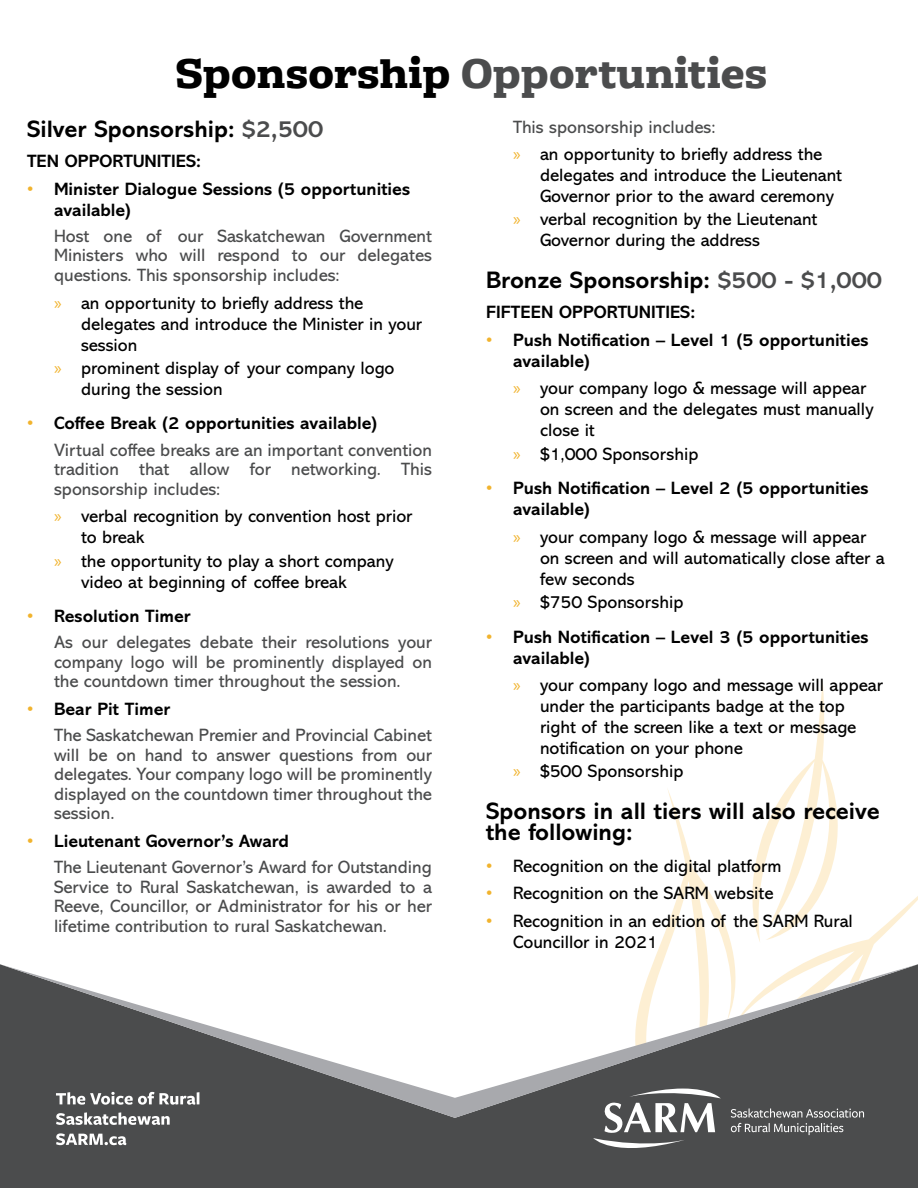
<style>
.page{position:relative;width:918px;height:1188px;background:#fff}
.page>*{position:absolute;margin:0;border:0;box-sizing:border-box;transform-origin:0 0}
.t1{font:900 45.9px "Freight Macro Pro";color:#4b4c4d}
.Body_Header{font:700 24px/21px "Abadi MT Pro";color:#000}
.t2{font:18px/21px "Abadi MT Pro";color:#000}
.Grey_Text{font:18px/19.5px "Abadi MT Pro";color:#4b4c4d;text-align:justify}
.Body_Header_II{font:700 18px/21px "Abadi MT Pro";color:#000}
.s1{color:#000}
.s2{color:#4b4c4d}
.s3{color:#f1b32d}
.s4{font-family:"Myriad Pro";color:#f1b32d}
</style>
<div class="page">
<svg style="left:653px;top:681px;width:265px;height:283px"></svg>
<div style="left:0;top:1118px;width:918px;height:70px;background:#4b4c4d"></div>
<svg style="left:0;top:964px;width:918px;height:154px"></svg>
<svg style="left:593px;top:1087px;width:271px;height:72px;background:#636465"></svg>
<svg style="left:56px;top:1133px;width:70px;height:12px"></svg>
<svg style="left:56px;top:1112px;width:114px;height:13px"></svg>
<svg style="left:56px;top:1092px;width:143px;height:13px"></svg>
<p class="t1" style="left:175px;top:41px;width:594px"><span class="s1">Sponsorship</span> Opportunities</p>
<p class="Body_Header" style="left:27px;top:118px;width:298px">Silver Sponsorship: <span class="s2">$2,500</span></p>
<p class="Body_Header_II" style="left:27px;top:151px;width:176px">TEN OPPORTUNITIES:</p>
<p class="Body_Header_II" style="left:54px;top:178px;width:358px;text-indent:-27px"><span class="s3">•</span> Minister Dialogue Sessions (5 opportunities available)</p>
<p class="Grey_Text" style="left:54px;top:226px;width:380px">Host one of our Saskatchewan Government Ministers who will respond to our delegates questions. This sponsorship includes:</p>
<p class="t2" style="left:81px;top:292px;width:343px;text-indent:-27px"><span class="s4">»</span> an opportunity to briefly address the delegates and introduce the Minister in your session</p>
<p class="t2" style="left:81px;top:358px;width:315px;text-indent:-27px"><span class="s4">»</span> prominent display of your company logo during the session</p>
<p class="Body_Header_II" style="left:27px;top:413px;width:352px"><span class="s3">•</span> Coffee Break (2 opportunities available)</p>
<p class="Grey_Text" style="left:54px;top:440px;width:379px">Virtual coffee breaks are an important convention tradition that allow for networking. This sponsorship includes:</p>
<p class="t2" style="left:81px;top:506px;width:333px;text-indent:-27px"><span class="s4">»</span> verbal recognition by convention host prior to break</p>
<p class="t2" style="left:81px;top:550px;width:314px;text-indent:-27px"><span class="s4">»</span> the opportunity to play a short company video at beginning of coffee break</p>
<p class="Body_Header_II" style="left:27px;top:606px;width:165px"><span class="s3">•</span> Resolution Timer</p>
<p class="Grey_Text" style="left:54px;top:633px;width:380px">As our delegates debate their resolutions your company logo will be prominently displayed on the countdown timer throughout the session.</p>
<p class="Body_Header_II" style="left:27px;top:699px;width:145px"><span class="s3">•</span> Bear Pit Timer</p>
<p class="Grey_Text" style="left:54px;top:726px;width:380px">The Saskatchewan Premier and Provincial Cabinet will be on hand to answer questions from our delegates. Your company logo will be prominently displayed on the countdown timer throughout the session.</p>
<p class="Body_Header_II" style="left:27px;top:831px;width:263px"><span class="s3">•</span> Lieutenant Governor’s Award</p>
<p class="Grey_Text" style="left:54px;top:858px;width:380px">The Lieutenant Governor’s Award for Outstanding Service to Rural Saskatchewan, is awarded to a Reeve, Councillor, or Administrator for his or her lifetime contribution to rural Saskatchewan.</p>
<p class="Grey_Text" style="left:513px;top:117px;width:204px">This sponsorship includes:</p>
<p class="t2" style="left:540px;top:144px;width:304px;text-indent:-27px"><span class="s4">»</span> an opportunity to briefly address the delegates and introduce the Lieutenant<br>Governor prior to the award ceremony</p>
<p class="t2" style="left:540px;top:209px;width:279px;text-indent:-27px"><span class="s4">»</span> verbal recognition by the Lieutenant<br>Governor during the address</p>
<p class="Body_Header" style="left:486px;top:269px;width:398px">Bronze Sponsorship: <span class="s2">$500 - $1,000</span></p>
<p class="Body_Header_II" style="left:486px;top:302px;width:211px">FIFTEEN OPPORTUNITIES:</p>
<p class="Body_Header_II" style="left:513px;top:329px;width:357px;text-indent:-27px"><span class="s3">•</span> Push Notification – Level 1 (5 opportunities available)</p>
<p class="t2" style="left:540px;top:378px;width:335px;text-indent:-27px"><span class="s4">»</span> your company logo &amp; message will appear on screen and the delegates must manually close it</p>
<p class="t2" style="left:513px;top:443px;width:187px"><span class="s4">»</span> $1,000 Sponsorship</p>
<p class="Body_Header_II" style="left:513px;top:478px;width:357px;text-indent:-27px"><span class="s3">•</span> Push Notification – Level 2 (5 opportunities available)</p>
<p class="t2" style="left:540px;top:527px;width:346px;text-indent:-27px"><span class="s4">»</span> your company logo &amp; message will appear on screen and will automatically close after a few seconds</p>
<p class="t2" style="left:513px;top:592px;width:172px"><span class="s4">»</span> $750 Sponsorship</p>
<p class="Body_Header_II" style="left:513px;top:626px;width:357px;text-indent:-27px"><span class="s3">•</span> Push Notification – Level 3 (5 opportunities available)</p>
<p class="t2" style="left:540px;top:675px;width:344px;text-indent:-27px"><span class="s4">»</span> your company logo and message will appear under the participants badge at the top right of the screen like a text or message notification on your phone</p>
<p class="t2" style="left:513px;top:761px;width:172px"><span class="s4">»</span> $500 Sponsorship</p>
<p class="Body_Header" style="left:486px;top:800px;width:395px">Sponsors in all tiers will also receive the following:</p>
<p class="t2" style="left:486px;top:855px;width:297px"><span class="s3">•</span> Recognition on the digital platform</p>
<p class="t2" style="left:486px;top:883px;width:289px"><span class="s3">•</span> Recognition on the SARM website</p>
<p class="t2" style="left:513px;top:911px;width:341px;text-indent:-27px"><span class="s3">•</span> Recognition in an edition of the SARM Rural<br>Councillor in 2021</p>
</div>
